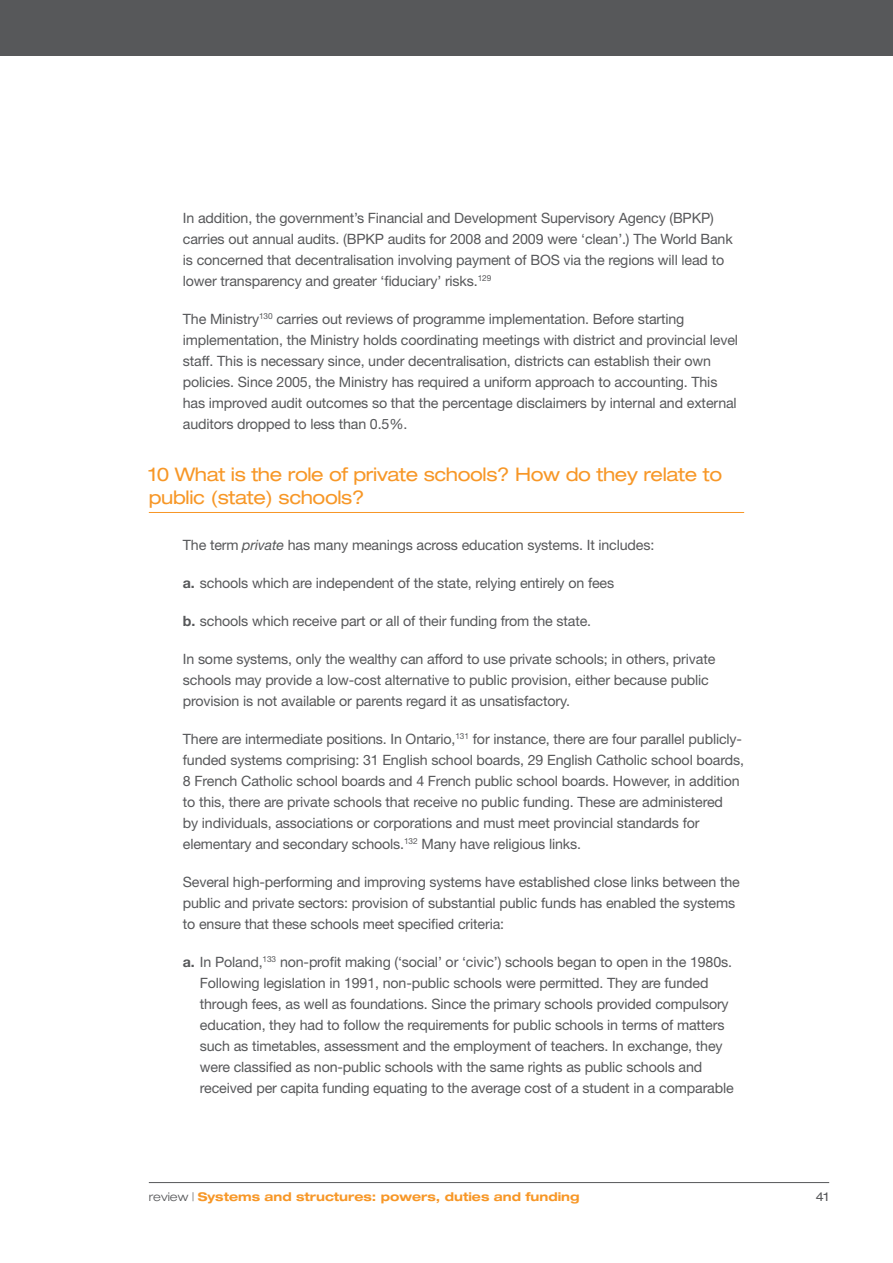
<style>
.page{position:relative;width:893px;height:1263px;background:#fff}
.page>*{position:absolute;margin:0;border:0;box-sizing:border-box;transform-origin:0 0}
.t1{font:expanded 18.75px/22.5px "Helvetica Neue LT Std";letter-spacing:-.02em;color:#f79727}
.t2{font:14.25px/21px "Helvetica Neue LT Std";letter-spacing:-.01em;color:#57585a}
.t3{font:700 expanded 12px "Helvetica Neue LT Std";color:#f79727}
.t4{font:expanded 12px "Helvetica Neue LT Std";color:#57585a}
.s1{font-style:italic}
.s2{font-weight:700}
.s3{font-weight:300;color:#57585a}
</style>
<div class="page">
<hr style="left:149px;top:1182px;width:680px;height:1px;background:#57585a">
<div style="left:0;top:0;width:893px;height:55px;background:#57585a"></div>
<hr style="left:149px;top:512px;width:595px;height:1px;background:#f79727">
<p class="t2" style="left:183px;top:207px;width:551px">In addition, the government’s Financial and Development Supervisory Agency (BPKP) carries out annual audits. (BPKP audits for 2008 and 2009 were ‘clean’.) The World Bank is concerned that decentralisation involving payment of BOS via the regions will lead to lower transparency and greater ‘fiduciary’ risks.<sup>129</sup></p>
<p class="t2" style="left:183px;top:308px;width:557px">The Ministry<sup>130</sup> carries out reviews of programme implementation. Before starting implementation, the Ministry holds coordinating meetings with district and provincial level staff. This is necessary since, under decentralisation, districts can establish their own policies. Since 2005, the Ministry has required a uniform approach to accounting. This has improved audit outcomes so that the percentage disclaimers by internal and external auditors dropped to less than 0.5%.</p>
<h1 class="t1" style="left:149px;top:463px;width:575px">10 What is the role of private schools? How do they relate to public (state) schools?</h1>
<p class="t2" style="left:183px;top:534px;width:473px">The term <span class="s1">private</span> has many meanings across education systems. It includes:</p>
<p class="t2" style="left:183px;top:572px;width:433px"><span class="s2">a.</span> schools which are independent of the state, relying entirely on fees</p>
<p class="t2" style="left:183px;top:610px;width:410px"><span class="s2">b.</span> schools which receive part or all of their funding from the state.</p>
<p class="t2" style="left:183px;top:648px;width:534px">In some systems, only the wealthy can afford to use private schools; in others, private schools may provide a low-cost alternative to public provision, either because public provision is not available or parents regard it as unsatisfactory.</p>
<p class="t2" style="left:183px;top:728px;width:563px">There are intermediate positions. In Ontario,<sup>131</sup> for instance, there are four parallel publicly&shy;funded systems comprising: 31 English school boards, 29 English Catholic school boards, 8 French Catholic school boards and 4 French public school boards. However, in addition to this, there are private schools that receive no public funding. These are administered<br>by individuals, associations or corporations and must meet provincial standards for elementary and secondary schools.<sup>132</sup> Many have religious links.</p>
<p class="t2" style="left:183px;top:871px;width:558px">Several high-performing and improving systems have established close links between the public and private sectors: provision of substantial public funds has enabled the systems to ensure that these schools meet specified criteria:</p>
<p class="t2" style="left:200px;top:951px;width:535px;text-indent:-17px"><span class="s2">a.</span> In Poland,<sup>133</sup> non-profit making (‘social’ or ‘civic’) schools began to open in the 1980s.<br>Following legislation in 1991, non-public schools were permitted. They are funded through fees, as well as foundations. Since the primary schools provided compulsory education, they had to follow the requirements for public schools in terms of matters such as timetables, assessment and the employment of teachers. In exchange, they were classified as non-public schools with the same rights as public schools and received per capita funding equating to the average cost of a student in a comparable</p>
<p class="t3" style="left:149px;top:1189px;width:432px"><span class="s3">review |</span> Systems and structures: powers, duties and funding</p>
<p class="t4" style="left:816px;top:1190px;width:15px">41</p>
</div>
